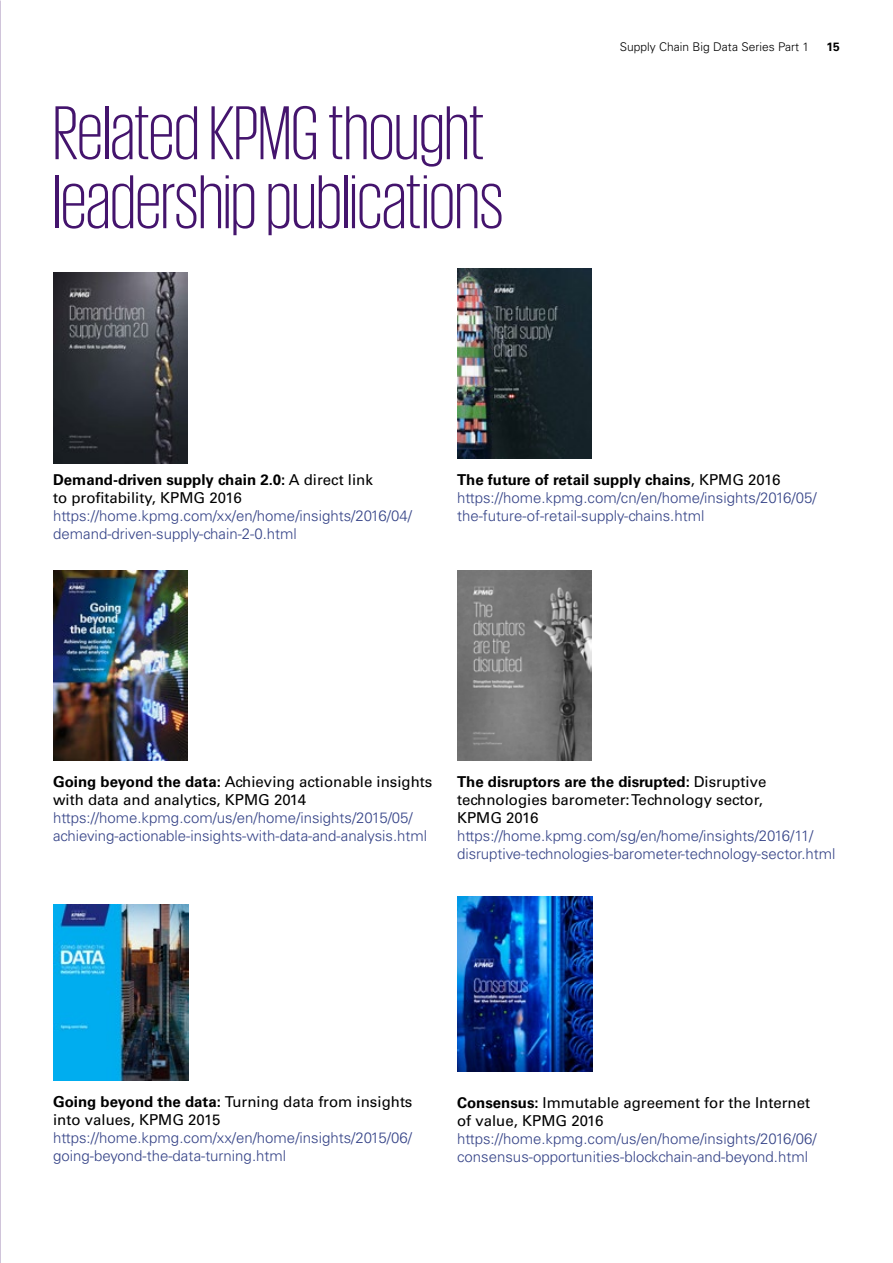
<style>
.page{position:relative;width:893px;height:1263px;background:#fff}
.page>*{position:absolute;margin:0;border:0;box-sizing:border-box;transform-origin:0 0}
.t1{font:300 78px/69px "KPMG";color:#44146d}
.t2{font:300 15px/18px "Univers LT Std";color:#354387}
.t3{font:15px/18px "Univers LT Std";color:#000}
.t4{font:300 12px "Univers LT Std";color:#000}
.t5{font:700 12px "Univers LT Std";color:#000}
.s1{font-weight:700}
.s2{font-weight:700;color:#000}
.s3{font-weight:400;color:#000}
</style>
<div class="page">
<img style="left:53px;top:273px;width:135px;height:190px">
<img style="left:53px;top:570px;width:135px;height:191px">
<img style="left:53px;top:905px;width:136px;height:175px">
<img style="left:457px;top:268px;width:135px;height:191px">
<img style="left:457px;top:570px;width:135px;height:190px">
<img style="left:457px;top:896px;width:136px;height:176px">
<h1 class="t1" style="left:53px;top:97px;width:452px">Related KPMG thought leadership publications</h1>
<p class="t4" style="left:620px;top:40px;width:191px">Supply Chain Big Data Series Part 1</p>
<p class="t5" style="left:826px;top:40px;width:15px">15</p>
<p class="t3" style="left:53px;top:471px;width:321px"><span class="s1">Demand-driven supply chain 2.0:</span> A direct link to profitability, KPMG 2016</p>
<p class="t2" style="left:53px;top:507px;width:360px">https://home.kpmg.com/xx/en/home/insights/2016/04/ demand-driven-supply-chain-2-0.html</p>
<p class="t2" style="left:457px;top:471px;width:361px"><span class="s2">The future of retail supply chains</span><span class="s3">, KPMG 2016 </span>https://home.kpmg.com/cn/en/home/insights/2016/05/ the-future-of-retail-supply-chains.html</p>
<p class="t3" style="left:53px;top:773px;width:381px"><span class="s1">Going beyond the data:</span> Achieving actionable insights with data and analytics, KPMG 2014</p>
<p class="t2" style="left:53px;top:809px;width:376px">https://home.kpmg.com/us/en/home/insights/2015/05/ achieving-actionable-insights-with-data-and-analysis.html</p>
<p class="t3" style="left:457px;top:773px;width:311px"><span class="s1">The disruptors are the disrupted:</span> Disruptive technologies barometer: Technology sector,<br>KPMG 2016</p>
<p class="t2" style="left:457px;top:827px;width:380px">https://home.kpmg.com/sg/en/home/insights/2016/11/ disruptive-technologies-barometer-technology-sector.html</p>
<p class="t3" style="left:53px;top:1092px;width:361px"><span class="s1">Going beyond the data:</span> Turning data from insights into values, KPMG 2015</p>
<p class="t2" style="left:53px;top:1128px;width:360px">https://home.kpmg.com/xx/en/home/insights/2015/06/ going-beyond-the-data-turning.html</p>
<p class="t3" style="left:457px;top:1093px;width:354px"><span class="s1">Consensus:</span> Immutable agreement for the Internet of value, KPMG 2016</p>
<p class="t2" style="left:457px;top:1129px;width:361px">https://home.kpmg.com/us/en/home/insights/2016/06/ consensus-opportunities-blockchain-and-beyond.html</p>
</div>
